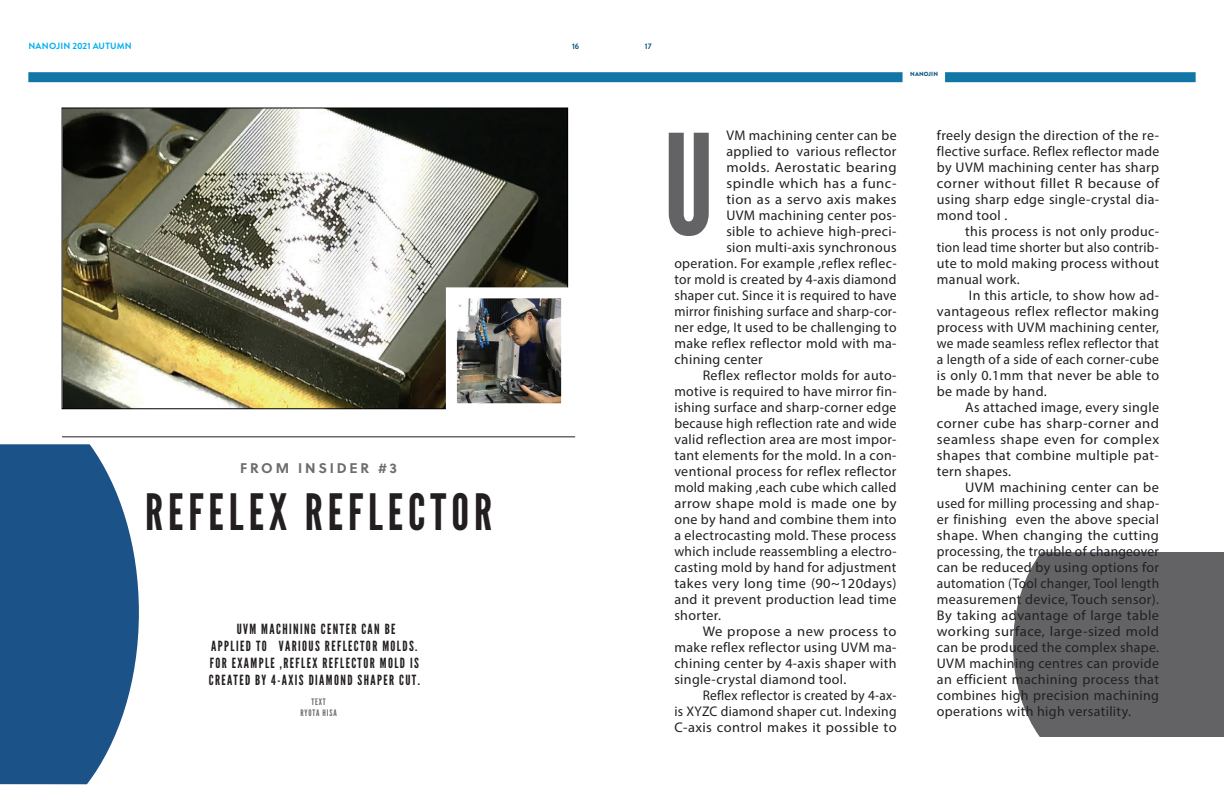
<style>
.page{position:relative;width:1224px;height:792px;background:#fff}
.page>*{position:absolute;margin:0;border:0;box-sizing:border-box;transform-origin:0 0}
.t1{font:139px "League Gothic";color:#636366}
.t2{font:50px "League Gothic";letter-spacing:.1em;color:#231f20}
.t3{font:14px/16px "Myriad Pro";letter-spacing:.025em;color:#231f20;text-align:justify}
.t4{font:14px/16.8px "League Gothic";letter-spacing:.1em;color:#231f20;text-align:center}
.t5{font:14px "Myriad Pro";letter-spacing:.025em;color:#231f20;scale:1.04 1}
.t6{font:14px "Myriad Pro";letter-spacing:.025em;color:#231f20;scale:.95 1}
.t7{font:14px "Myriad Pro";letter-spacing:.025em;color:#231f20;scale:1.05 1}
.t8{font:700 14px "Soleil";letter-spacing:.2em;color:#6c6d70}
.t9{font:700 9px "Brandon Grotesque";letter-spacing:.025em;color:#00aeef}
.t10{font:9px/10.8px "League Gothic";letter-spacing:.1em;color:#6c6d70;text-align:center}
.t11{font:700 8px "Brandon Grotesque";color:#0b5581}
.t12{font:900 6px "Brandon Grotesque";letter-spacing:.02em;color:#0b5581}
</style>
<div class="page">
<div style="left:28px;top:72px;width:875px;height:10px;background:#1176a6"></div>
<div style="left:945px;top:72px;width:251px;height:10px;background:#1176a6"></div>
<img style="left:64px;top:110px;width:502px;height:297px">
<hr style="left:62px;top:436px;width:513px;height:1px;background:#231f20">
<img style="left:458px;top:299px;width:102px;height:103px">
<div style="left:446px;top:287px;width:126px;height:127px;border:11px solid #fff"></div>
<div style="left:1115px;top:552px;width:109px;height:185px;background:#636366"></div>
<svg style="left:0;top:444px;width:139px;height:340px;background:#346594"></svg>
<svg style="left:1013px;top:552px;width:132px;height:185px"></svg>
<p class="t9" style="left:28px;top:40px;width:105px">NANOJIN 2021 AUTUMN</p>
<p class="t11" style="left:572px;top:40px;width:9px">16</p>
<p class="t11" style="left:645px;top:40px;width:8px">17</p>
<p class="t12" style="left:910px;top:70px;width:29px">NANOJIN</p>
<p class="t8" style="left:240px;top:457px;width:158px">FROM INSIDER #3</p>
<h2 class="t2" style="left:145px;top:482px;width:348px">REFELEX REFLECTOR</h2>
<p class="t4" style="left:209px;top:621px;width:213px">UVM MACHINING CENTER CAN BE<br>APPLIED TO VARIOUS REFLECTOR MOLDS.<br>FOR EXAMPLE ,REFLEX REFLECTOR MOLD IS CREATED BY 4-AXIS DIAMOND SHAPER CUT.</p>
<p class="t10" style="left:300px;top:697px;width:38px">TEXT<br>RYOTA HISA</p>
<p class="t3" style="left:726px;top:127px;width:172px">VM machining center can be</p>
<p class="t3" style="left:726px;top:143px;width:172px">applied to various reflector</p>
<p class="t7" style="left:726px;top:159px;width:164px">molds. Aerostatic bearing</p>
<p class="t7" style="left:726px;top:175px;width:164px">spindle which has a func-</p>
<p class="t5" style="left:726px;top:191px;width:165px">tion as a servo axis makes</p>
<p class="t3" style="left:726px;top:207px;width:172px">UVM machining center pos-</p>
<p class="t3" style="left:726px;top:223px;width:172px">sible to achieve high-preci-</p>
<p class="t3" style="left:726px;top:239px;width:172px">sion multi-axis synchronous</p>
<p class="t3" style="left:674px;top:255px;width:224px">operation. For example ,reflex reflec-</p>
<p class="t3" style="left:674px;top:271px;width:224px">tor mold is created by 4-axis diamond</p>
<p class="t3" style="left:674px;top:287px;width:224px">shaper cut. Since it is required to have</p>
<p class="t6" style="left:674px;top:303px;width:235px">mirror finishing surface and sharp-cor-</p>
<p class="t3" style="left:674px;top:319px;width:224px">ner edge, It used to be challenging to</p>
<p class="t3" style="left:674px;top:335px;width:224px">make reflex reflector mold with ma-</p>
<p class="t3" style="left:674px;top:351px;width:90px">chining center</p>
<p class="t3" style="left:703px;top:367px;width:195px">Reflex reflector molds for auto-</p>
<p class="t3" style="left:674px;top:383px;width:224px">motive is required to have mirror fin-</p>
<p class="t3" style="left:674px;top:399px;width:224px">ishing surface and sharp-corner edge</p>
<p class="t3" style="left:674px;top:415px;width:224px">because high reflection rate and wide</p>
<p class="t3" style="left:674px;top:431px;width:224px">valid reflection area are most impor-</p>
<p class="t3" style="left:674px;top:447px;width:224px">tant elements for the mold. In a con-</p>
<p class="t3" style="left:674px;top:463px;width:224px">ventional process for reflex reflector</p>
<p class="t3" style="left:674px;top:479px;width:223px">mold making ,each cube which called</p>
<p class="t5" style="left:674px;top:495px;width:215px">arrow shape mold is made one by</p>
<p class="t3" style="left:674px;top:511px;width:224px">one by hand and combine them into</p>
<p class="t3" style="left:674px;top:527px;width:224px">a electrocasting mold. These process</p>
<p class="t3" style="left:674px;top:543px;width:224px">which include reassembling a electro-</p>
<p class="t3" style="left:674px;top:559px;width:224px">casting mold by hand for adjustment</p>
<p class="t3" style="left:674px;top:575px;width:224px">takes very long time (90~120days)</p>
<p class="t3" style="left:674px;top:591px;width:224px">and it prevent production lead time</p>
<p class="t3" style="left:674px;top:607px;width:48px">shorter.</p>
<p class="t5" style="left:703px;top:623px;width:188px">We propose a new process to</p>
<p class="t3" style="left:674px;top:639px;width:224px">make reflex reflector using UVM ma-</p>
<p class="t3" style="left:674px;top:655px;width:224px">chining center by 4-axis shaper with</p>
<p class="t3" style="left:674px;top:671px;width:173px">single-crystal diamond tool.</p>
<p class="t6" style="left:703px;top:687px;width:206px">Reflex reflector is created by 4-ax-</p>
<p class="t3" style="left:674px;top:703px;width:224px">is XYZC diamond shaper cut. Indexing</p>
<p class="t3" style="left:674px;top:719px;width:224px">C-axis control makes it possible to</p>
<h1 class="t1" style="left:663px;top:103px;width:52px">U</h1>
<p class="t3" style="left:937px;top:127px;width:224px">freely design the direction of the re&shy;flective surface. Reflex reflector made by UVM machining center has sharp corner without fillet R because of using sharp edge single-crystal dia&shy;mond tool .</p>
<p class="t3" style="left:937px;top:223px;width:224px;text-indent:28px">this process is not only produc&shy;tion lead time shorter but also contrib&shy;ute to mold making process without manual work.</p>
<p class="t3" style="left:937px;top:287px;width:224px;text-indent:32px">In this article, to show how ad&shy;vantageous reflex reflector making process with UVM machining center, we made seamless reflex reflector that a length of a side of each corner-cube is only 0.1mm that never be able to be made by hand.</p>
<p class="t3" style="left:937px;top:399px;width:224px;text-indent:28px">As attached image, every single corner cube has sharp-corner and seamless shape even for complex shapes that combine multiple pat&shy;tern shapes.</p>
<p class="t3" style="left:937px;top:479px;width:224px;text-indent:28px">UVM machining center can be used for milling processing and shap&shy;er finishing even the above special shape. When changing the cutting processing, the trouble of changeover can be reduced by using options for automation (Tool changer, Tool length measurement device, Touch sensor).<br>By taking advantage of large table working surface, large-sized mold can be produced the complex shape.<br>UVM machining centres can provide an efficient machining process that combines high precision machining operations with high versatility.</p>
</div>
